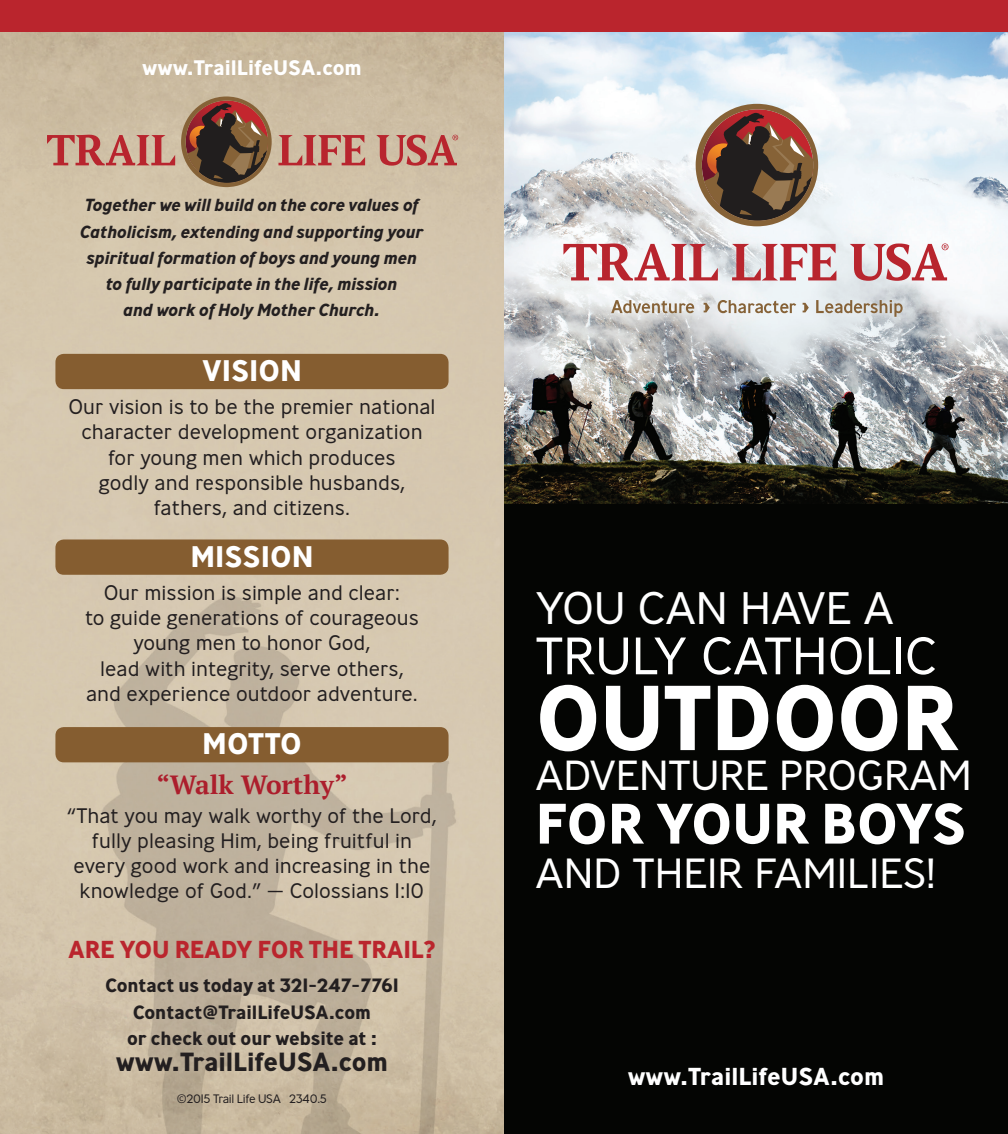
<style>
.page{position:relative;width:1008px;height:1134px;background:#fff}
.page>*{position:absolute;margin:0;border:0;box-sizing:border-box;transform-origin:0 0}
.t1{font:700 91.88px "Ministry";letter-spacing:-.01em;color:#fff}
.t2{font:700 56.88px "Ministry";letter-spacing:-.005em;color:#fff}
.t3{font:300 52.5px "Ministry";color:#fff}
.t4{font:300 45.5px "Ministry";color:#fff}
.t5{font:300 42.18px "Ministry";color:#fff}
.t6{font:300 42px "Ministry";letter-spacing:-.005em;color:#fff}
.t7{font:700 29.75px "Ministry";color:#fff}
.t8{font:700 26.25px "Ministry";letter-spacing:-.005em;color:#231f20}
.t9{font:700 26.25px "PT Serif";color:#ac1e2c}
.t10{font:700 24.5px "Ministry";letter-spacing:-.005em;color:#ba252d}
.t11{font:700 24.5px "Ministry";color:#fff}
.t12{font:300 21px/25.2px "Ministry";color:#231f20;text-align:center}
.t13{font:700 21px "Ministry";color:#fff}
.t14{font:700 19.25px/26.2px "Ministry";letter-spacing:-.005em;color:#231f20;text-align:center}
.t15{font:italic 700 17.5px/26.2px "Ministry";letter-spacing:-.01em;color:#231f20;text-align:center}
.t16{font:300 12.25px "Ministry";letter-spacing:-.03em;color:#231f20}
</style>
<div class="page">
<img style="left:0;top:32px;width:504px;height:1102px">
<div style="left:504px;top:358px;width:504px;height:776px;background:#040503"></div>
<img style="left:504px;top:32px;width:504px;height:471px">
<div style="left:0;top:0;width:1008px;height:32px;background:#ba252d"></div>
<div style="left:55px;top:354px;width:394px;height:35px;background:#855d30;border-radius:8px"></div>
<div style="left:55px;top:539px;width:394px;height:36px;background:#855d30;border-radius:8px"></div>
<div style="left:55px;top:727px;width:394px;height:35px;background:#855d30;border-radius:8px"></div>
<svg style="left:563px;top:243px;width:155px;height:37px"></svg>
<svg style="left:732px;top:244px;width:104px;height:37px;background:#d2969c"></svg>
<svg style="left:696px;top:104px;width:122px;height:122px;background:#856659"></svg>
<svg style="left:611px;top:300px;width:83px;height:13px"></svg>
<svg style="left:718px;top:300px;width:78px;height:13px"></svg>
<svg style="left:816px;top:300px;width:87px;height:17px"></svg>
<svg style="left:704px;top:303px;width:6px;height:9px"></svg>
<svg style="left:803px;top:303px;width:6px;height:9px"></svg>
<svg style="left:850px;top:243px;width:99px;height:38px"></svg>
<svg style="left:181px;top:96px;width:91px;height:91px;background:#805d49"></svg>
<svg style="left:47px;top:135px;width:128px;height:30px;background:#c58175"></svg>
<svg style="left:278px;top:135px;width:87px;height:31px;background:#c47d71"></svg>
<svg style="left:376px;top:135px;width:82px;height:31px;background:#c58276"></svg>
<p class="t13" style="left:142px;top:54px;width:221px">www.TrailLifeUSA.com</p>
<p class="t15" style="left:80px;top:192px;width:345px">Together we will build on the core values of Catholicism, extending and supporting your spiritual formation of boys and young men to fully participate in the life, mission<br>and work of Holy Mother Church.</p>
<h3 class="t7" style="left:202px;top:352px;width:101px">VISION</h3>
<p class="t12" style="left:68px;top:394px;width:369px">Our vision is to be the premier national character development organization for young men which produces<br>godly and responsible husbands, fathers, and citizens.</p>
<h3 class="t7" style="left:190px;top:537px;width:125px">MISSION</h3>
<p class="t12" style="left:85px;top:580px;width:335px">Our mission is simple and clear:<br>to guide generations of courageous young men to honor God,<br>lead with integrity, serve others, and experience outdoor adventure.</p>
<h3 class="t7" style="left:202px;top:725px;width:101px">MOTTO</h3>
<p class="t9" style="left:156px;top:767px;width:193px">“Walk Worthy”</p>
<p class="t12" style="left:67px;top:803px;width:371px">“That you may walk worthy of the Lord, fully pleasing Him, being fruitful in every good work and increasing in the knowledge of God.” — Colossians 1:10</p>
<p class="t10" style="left:68px;top:934px;width:369px">ARE YOU READY FOR THE TRAIL?</p>
<p class="t14" style="left:105px;top:972px;width:295px">Contact us today at 321-247-7761<br>Contact@TrailLifeUSA.com<br>or check out our website at :</p>
<p class="t8" style="left:116px;top:1045px;width:274px">www.TrailLifeUSA.com</p>
<p class="t16" style="left:177px;top:1091px;width:152px">©2015 Trail Life USA 2340.5</p>
<h3 class="t4" style="left:536px;top:579px;width:360px">YOU CAN HAVE A</h3>
<h3 class="t3" style="left:536px;top:623px;width:403px">TRULY CATHOLIC</h3>
<h1 class="t1" style="left:536px;top:659px;width:424px">OUTDOOR</h1>
<h3 class="t6" style="left:536px;top:749px;width:438px">ADVENTURE PROGRAM</h3>
<h2 class="t2" style="left:536px;top:787px;width:432px">FOR YOUR BOYS</h2>
<h3 class="t5" style="left:536px;top:847px;width:402px">AND THEIR FAMILIES!</h3>
<p class="t11" style="left:628px;top:1061px;width:258px">www.TrailLifeUSA.com</p>
</div>
